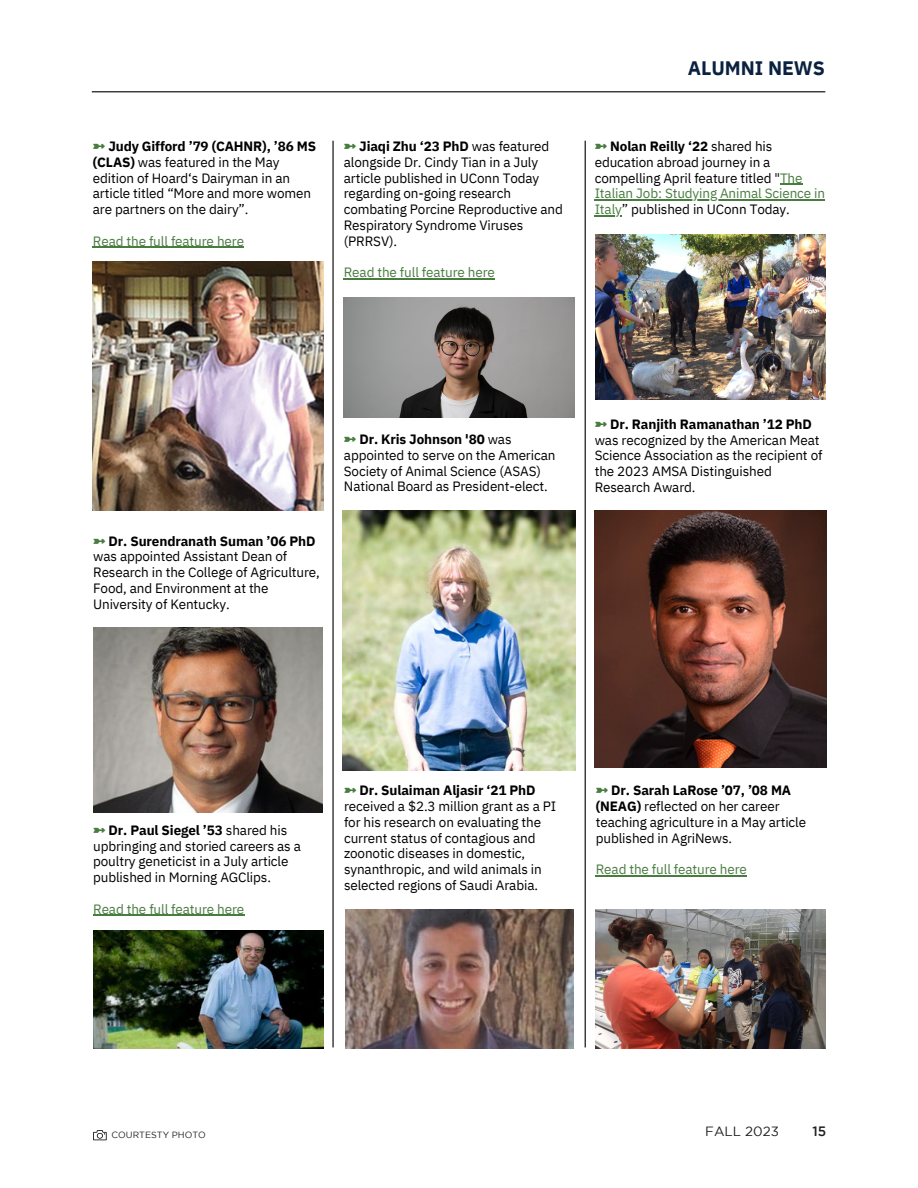
<style>
.page{position:relative;width:918px;height:1188px;background:#fff}
.page>*{position:absolute;margin:0;border:0;box-sizing:border-box;transform-origin:0 0}
.t1{font:700 19.5px "IBM Plex Sans";color:#0a223f}
.t2{font:500 13.65px "Gotham";color:#231f20}
.t3{font:13.5px/15.8px "IBM Plex Sans";letter-spacing:-.01em;color:#000}
.t4{font:13.5px "IBM Plex Sans";letter-spacing:-.01em;color:#497d40}
.t5{font:13.35px "Gotham";color:#231f20}
.t6{font:9px "Gotham";color:#231f20}
.s1{font-family:"Free Serif";color:#497d40}
.s2{font-weight:700}
.s3{color:#497d40}
</style>
<div class="page">
<img style="left:93px;top:261px;width:231px;height:250px">
<img style="left:93px;top:627px;width:230px;height:186px">
<img style="left:344px;top:297px;width:230px;height:121px">
<img style="left:343px;top:511px;width:232px;height:259px">
<img style="left:345px;top:910px;width:229px;height:138px">
<img style="left:596px;top:234px;width:229px;height:166px">
<img style="left:595px;top:511px;width:231px;height:256px">
<img style="left:596px;top:910px;width:229px;height:138px">
<img style="left:93px;top:930px;width:231px;height:118px">
<hr style="left:92px;top:91px;width:733px;height:1px;background:#000">
<hr style="left:332px;top:141px;width:2px;height:906px;background:#000">
<hr style="left:585px;top:141px;width:1px;height:906px;background:#000">
<hr style="left:344px;top:278px;width:151px;height:1px;background:#497d40">
<hr style="left:93px;top:247px;width:151px;height:1px;background:#497d40">
<svg style="left:780px;top:184px;width:22px;height:1px"></svg>
<hr style="left:595px;top:200px;width:230px;height:1px;background:#497d40">
<svg style="left:595px;top:215px;width:27px;height:1px"></svg>
<hr style="left:93px;top:915px;width:151px;height:1px;background:#497d40">
<hr style="left:596px;top:875px;width:151px;height:1px;background:#497d40">
<svg style="left:93px;top:1130px;width:14px;height:10px"></svg>
<p class="t3" style="left:93px;top:138px;width:225px"><span class="s1">➼</span> <span class="s2">Judy Gifford ’79 (CAHNR), ’86 MS (CLAS)</span> was featured in the May edition of Hoard‘s Dairyman in an article titled “More and more women are partners on the dairy”.</p>
<p class="t4" style="left:93px;top:232px;width:153px">Read the full feature here</p>
<p class="t3" style="left:344px;top:138px;width:221px"><span class="s1">➼</span> <span class="s2">Jiaqi Zhu ‘23 PhD</span> was featured alongside Dr. Cindy Tian in a July article published in UConn Today regarding on-going research combating Porcine Reproductive and<br>Respiratory Syndrome Viruses (PRRSV).</p>
<p class="t4" style="left:344px;top:263px;width:153px">Read the full feature here</p>
<p class="t1" style="left:688px;top:55px;width:139px">ALUMNI NEWS</p>
<p class="t3" style="left:595px;top:138px;width:232px"><span class="s1">➼</span> <span class="s2">Nolan Reilly ‘22</span> shared his education abroad journey in a compelling April feature titled "<span class="s3">The Italian Job: Studying Animal Science in Italy</span>” published in UConn Today.</p>
<p class="t3" style="left:93px;top:533px;width:228px"><span class="s1">➼</span> <span class="s2">Dr. Surendranath Suman ’06 PhD </span>was appointed Assistant Dean of<br>Research in the College of Agriculture,<br>Food, and Environment at the<br>University of Kentucky.</p>
<p class="t3" style="left:344px;top:431px;width:213px"><span class="s1">➼</span> <span class="s2">Dr. Kris Johnson '80</span> was appointed to serve on the American<br>Society of Animal Science (ASAS)<br>National Board as President-elect.</p>
<p class="t3" style="left:595px;top:416px;width:229px"><span class="s1">➼</span> <span class="s2">Dr. Ranjith Ramanathan ’12 PhD </span>was recognized by the American Meat<br>Science Association as the recipient of the 2023 AMSA Distinguished<br>Research Award.</p>
<p class="t3" style="left:93px;top:822px;width:209px"><span class="s1">➼</span> <span class="s2">Dr. Paul Siegel ’53</span> shared his upbringing and storied careers as a poultry geneticist in a July article published in Morning AGClips.</p>
<p class="t4" style="left:93px;top:900px;width:153px">Read the full feature here</p>
<p class="t3" style="left:344px;top:782px;width:214px"><span class="s1">➼</span> <span class="s2">Dr. Sulaiman Aljasir ‘21 PhD </span>received a $2.3 million grant as a PI for his research on evaluating the current status of contagious and zoonotic diseases in domestic, synanthropic, and wild animals in selected regions of Saudi Arabia.</p>
<p class="t3" style="left:596px;top:782px;width:212px"><span class="s1">➼</span> <span class="s2">Dr. Sarah LaRose ’07, ’08 MA (NEAG)</span> reflected on her career teaching agriculture in a May article published in AgriNews.</p>
<p class="t4" style="left:596px;top:860px;width:153px">Read the full feature here</p>
<p class="t6" style="left:112px;top:1131px;width:96px">COURTESTY PHOTO</p>
<p class="t5" style="left:705px;top:1126px;width:75px">FALL 2023</p>
<p class="t2" style="left:812px;top:1126px;width:15px">15</p>
</div>
